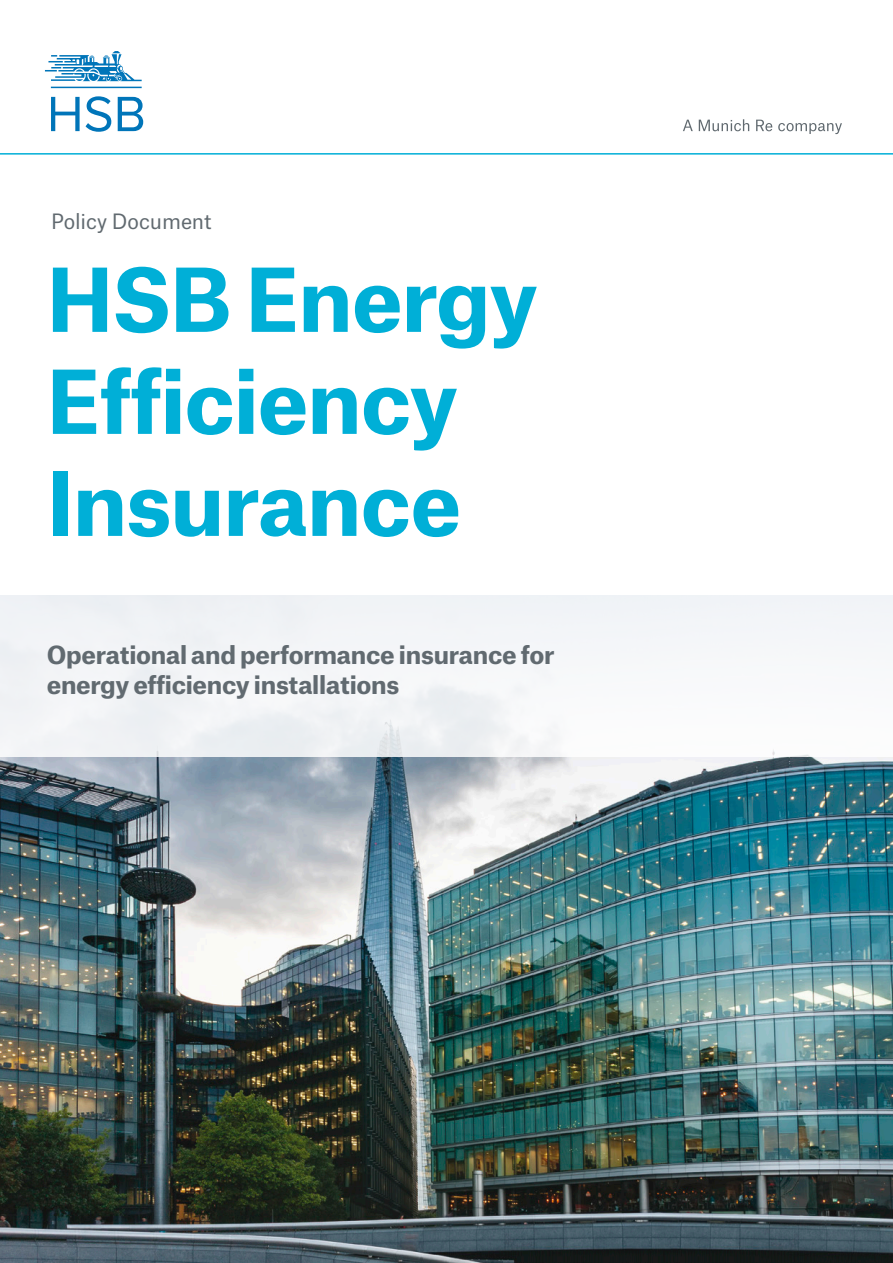
<style>
.page{position:relative;width:893px;height:1263px;background:#fff}
.page>*{position:absolute;margin:0;border:0;box-sizing:border-box;transform-origin:0 0}
.HSB_56pt_Bold{font:700 84px/102px "Munich Re";letter-spacing:-.015em;color:#00afd7}
.HSB_16pt_Bold{font:700 24px/30px "Munich Re";letter-spacing:-.01em;color:#616a70}
.MR_13_5_pt{font:20.25px "Munich Re";letter-spacing:-.005em;color:#616a70}
</style>
<div class="page">
<img style="left:0;top:757px;width:893px;height:506px">
<div style="left:0;top:591px;width:893px;height:166px;background:#f3f5f8"></div>
<hr style="left:0;top:153px;width:893px;height:2px;background:#00afd7">
<svg style="left:683px;top:119px;width:159px;height:15px"></svg>
<svg style="left:45px;top:51px;width:98px;height:81px"></svg>
<p class="MR_13_5_pt" style="left:51px;top:205px;width:162px">Policy Document</p>
<p class="HSB_56pt_Bold" style="left:47px;top:240px;width:492px">HSB Energy<br>Efficiency<br>Insurance</p>
<p class="HSB_16pt_Bold" style="left:47px;top:637px;width:509px">Operational and performance insurance for energy efficiency installations</p>
</div>
